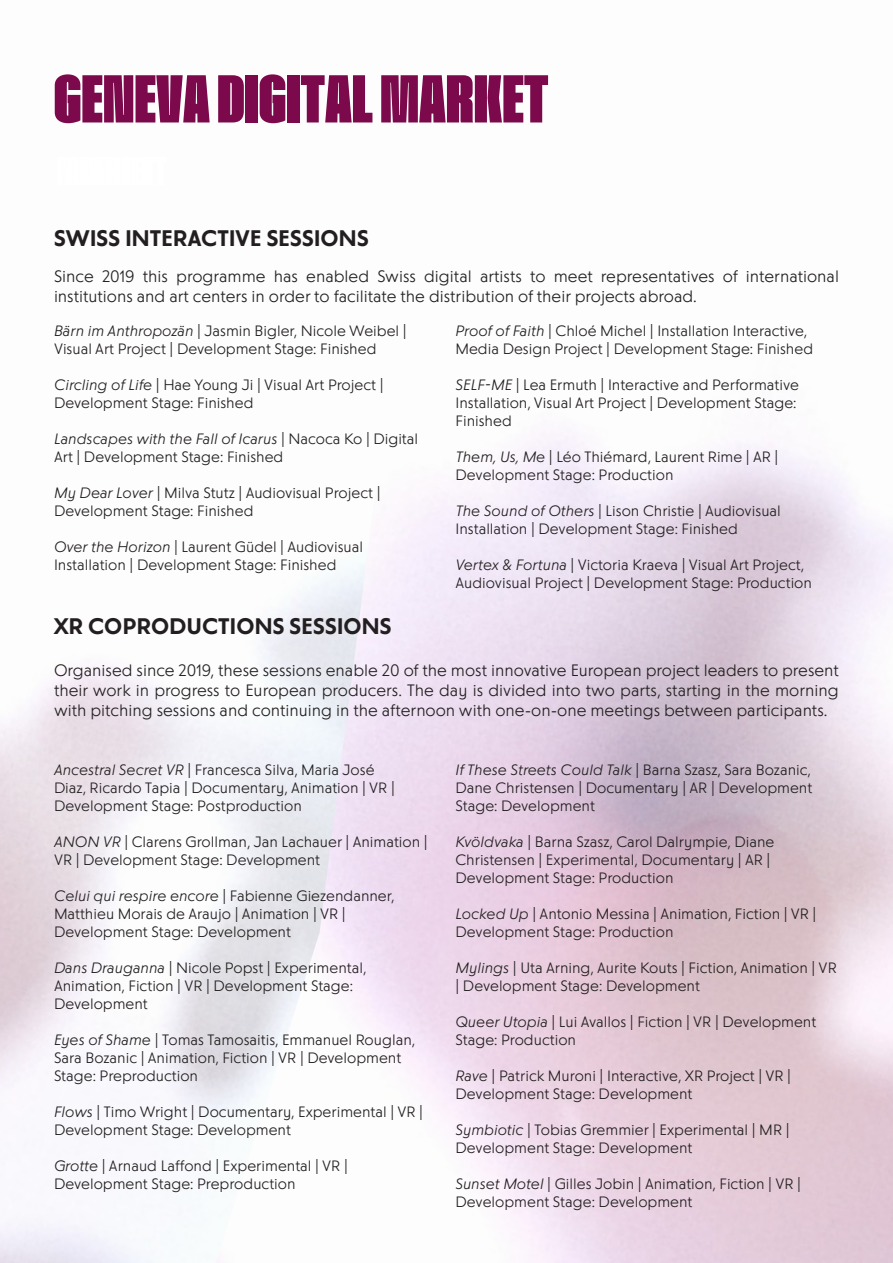
<style>
.page{position:relative;width:893px;height:1263px;background:#fff}
.page>*{position:absolute;margin:0;border:0;box-sizing:border-box;transform-origin:0 0}
.t1{font:75px "GIFF Display Super Compact";color:#7b094b}
.t2{font:700 22.5px "Paramount";letter-spacing:.01em;color:#231f20}
.t3{font:16.5px/19.8px "Paramount";color:#231f20}
.t4{font:15px/18px "Paramount";color:#231f20}
.s1{font-style:italic}
</style>
<div class="page">
<p class="t1" style="left:54px;top:57px;width:496px">GENEVA DIGITAL MARKET</p>
<p class="t2" style="left:54px;top:221px;width:316px">SWISS INTERACTIVE SESSIONS</p>
<p class="t3" style="left:54px;top:266px;width:786px">Since 2019 this programme has enabled Swiss digital artists to meet representatives of international institutions and art centers in order to facilitate the distribution of their projects abroad.</p>
<p class="t4" style="left:54px;top:321px;width:354px"><span class="s1">Bärn im Anthropozän</span> | Jasmin Bigler, Nicole Weibel |<br>Visual Art Project | Development Stage: Finished</p>
<p class="t4" style="left:54px;top:375px;width:331px"><span class="s1">Circling of Life</span> | Hae Young Ji | Visual Art Project |<br>Development Stage: Finished</p>
<p class="t4" style="left:54px;top:429px;width:366px"><span class="s1">Landscapes with the Fall of Icarus</span> | Nacoca Ko | Digital<br>Art | Development Stage: Finished</p>
<p class="t4" style="left:54px;top:483px;width:328px"><span class="s1">My Dear Lover</span> | Milva Stutz | Audiovisual Project |<br>Development Stage: Finished</p>
<p class="t4" style="left:54px;top:537px;width:311px"><span class="s1">Over the Horizon</span> | Laurent Güdel | Audiovisual<br>Installation | Development Stage: Finished</p>
<p class="t4" style="left:455px;top:321px;width:359px"><span class="s1">Proof of Faith</span> | Chloé Michel | Installation Interactive,<br>Media Design Project | Development Stage: Finished</p>
<p class="t4" style="left:455px;top:375px;width:345px"><span class="s1">SELF-ME</span> | Lea Ermuth | Interactive and Performative<br>Installation, Visual Art Project | Development Stage:<br>Finished</p>
<p class="t4" style="left:455px;top:447px;width:324px"><span class="s1">Them, Us, Me</span> | Léo Thiémard, Laurent Rime | AR |<br>Development Stage: Production</p>
<p class="t4" style="left:455px;top:501px;width:327px"><span class="s1">The Sound of Others</span> | Lison Christie | Audiovisual<br>Installation | Development Stage: Finished</p>
<p class="t4" style="left:455px;top:555px;width:358px"><span class="s1">Vertex &amp; Fortuna</span> | Victoria Kraeva | Visual Art Project,<br>Audiovisual Project | Development Stage: Production</p>
<p class="t2" style="left:54px;top:610px;width:339px">XR COPRODUCTIONS SESSIONS</p>
<p class="t3" style="left:54px;top:660px;width:786px;text-align:justify">Organised since 2019, these sessions enable 20 of the most innovative European project leaders to present their work in progress to European producers. The day is divided into two parts, starting in the morning with pitching sessions and continuing in the afternoon with one-on-one meetings between participants.</p>
<p class="t4" style="left:54px;top:760px;width:342px"><span class="s1">Ancestral Secret VR</span> | Francesca Silva, Maria José<br>Diaz, Ricardo Tapia | Documentary, Animation | VR |<br>Development Stage: Postproduction</p>
<p class="t4" style="left:54px;top:832px;width:375px"><span class="s1">ANON VR</span> | Clarens Grollman, Jan Lachauer | Animation |<br>VR | Development Stage: Development</p>
<p class="t4" style="left:54px;top:886px;width:342px"><span class="s1">Celui qui respire encore</span> | Fabienne Giezendanner,<br>Matthieu Morais de Araujo | Animation | VR |<br>Development Stage: Development</p>
<p class="t4" style="left:54px;top:958px;width:314px"><span class="s1">Dans Drauganna</span> | Nicole Popst | Experimental,<br>Animation, Fiction | VR | Development Stage:<br>Development</p>
<p class="t4" style="left:54px;top:1030px;width:363px"><span class="s1">Eyes of Shame</span> | Tomas Tamosaitis, Emmanuel Rouglan,<br>Sara Bozanic | Animation, Fiction | VR | Development<br>Stage: Preproduction</p>
<p class="t4" style="left:54px;top:1102px;width:371px"><span class="s1">Flows</span> | Timo Wright | Documentary, Experimental | VR |<br>Development Stage: Development</p>
<p class="t4" style="left:54px;top:1156px;width:295px"><span class="s1">Grotte</span> | Arnaud Laffond | Experimental | VR |<br>Development Stage: Preproduction</p>
<p class="t4" style="left:455px;top:760px;width:358px;text-align:justify"><span class="s1">If These Streets Could Talk</span> | Barna Szasz, Sara Bozanic, Dane Christensen | Documentary | AR | Development Stage: Development</p>
<p class="t4" style="left:455px;top:832px;width:320px"><span class="s1">Kvöldvaka</span> | Barna Szasz, Carol Dalrympie, Diane<br>Christensen | Experimental, Documentary | AR |<br>Development Stage: Production</p>
<p class="t4" style="left:455px;top:904px;width:362px"><span class="s1">Locked Up</span> | Antonio Messina | Animation, Fiction | VR |<br>Development Stage: Production</p>
<p class="t4" style="left:455px;top:958px;width:383px"><span class="s1">Mylings</span> | Uta Arning, Aurite Kouts | Fiction, Animation | VR | Development Stage: Development</p>
<p class="t4" style="left:455px;top:1012px;width:362px"><span class="s1">Queer Utopia</span> | Lui Avallos | Fiction | VR | Development<br>Stage: Production</p>
<p class="t4" style="left:455px;top:1066px;width:337px"><span class="s1">Rave</span> | Patrick Muroni | Interactive, XR Project | VR |<br>Development Stage: Development</p>
<p class="t4" style="left:455px;top:1120px;width:336px"><span class="s1">Symbiotic</span> | Tobias Gremmier | Experimental | MR |<br>Development Stage: Development</p>
<p class="t4" style="left:455px;top:1174px;width:347px"><span class="s1">Sunset Motel</span> | Gilles Jobin | Animation, Fiction | VR |<br>Development Stage: Development</p>
</div>
